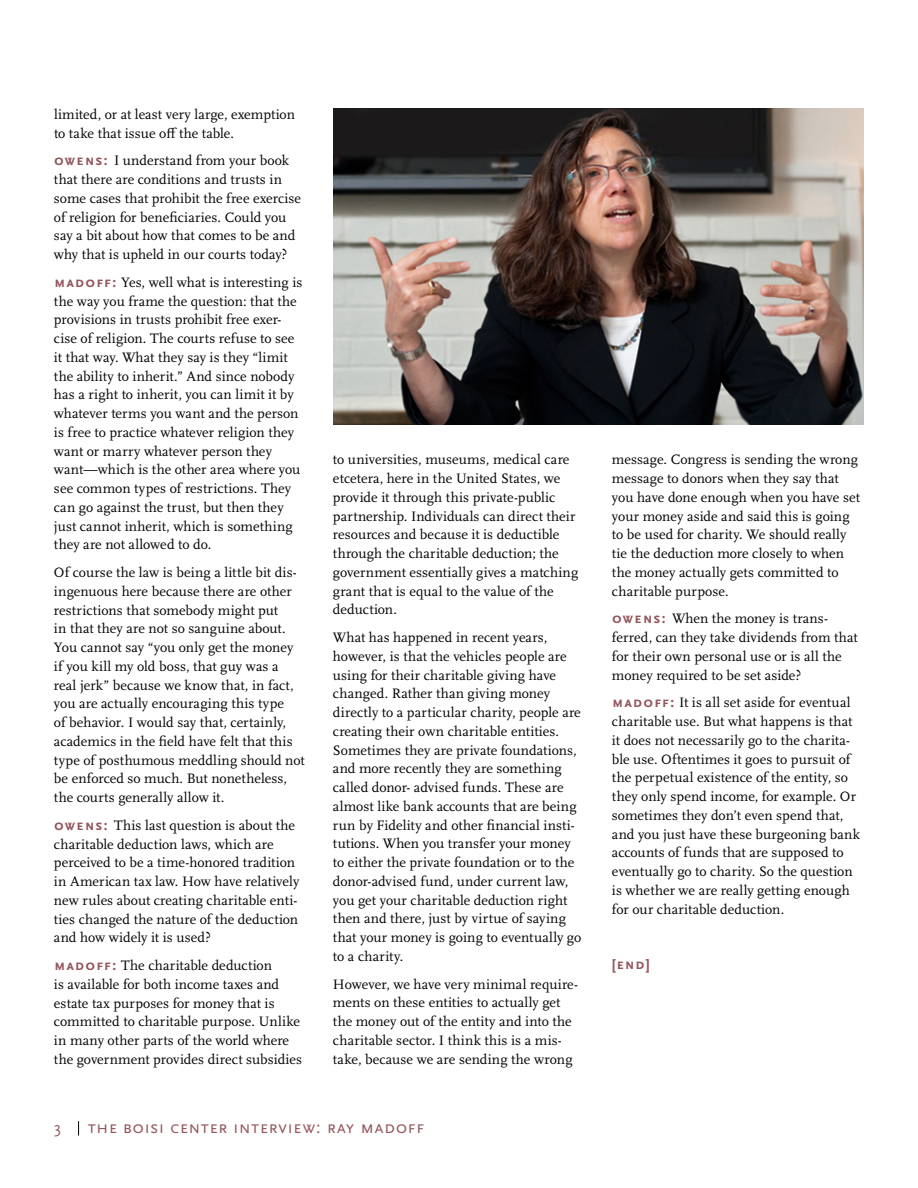
<style>
.page{position:relative;width:918px;height:1188px;background:#fff}
.page>*{position:absolute;margin:0;border:0;box-sizing:border-box;transform-origin:0 0}
.t1{font:18px "Scala Sans OT";letter-spacing:.015em;color:#94575e}
.t2{font:16.5px "Scala Sans OT";color:#94575e}
.t3{font:700 15px "Scala Sans OT";color:#94575e}
.t4{font:14.25px/18.8px "Scala OT";letter-spacing:.005em;color:#000}
.s1{font-family:"Scala Sans OT";font-weight:700;font-size:15px;color:#94575e}
</style>
<div class="page">
<svg style="left:78px;top:1121px;width:1px;height:15px"></svg>
<img style="left:333px;top:108px;width:531px;height:316px">
<p class="t4" style="left:54px;top:105px;width:242px">limited, or at least very large, exemption to take that issue off the table.</p>
<p class="t4" style="left:54px;top:152px;width:249px"><span class="s1">owens:</span> I understand from your book that there are conditions and trusts in some cases that prohibit the free exercise of religion for beneficiaries. Could you say a bit about how that comes to be and why that is upheld in our courts today?</p>
<p class="t4" style="left:54px;top:273px;width:250px"><span class="s1">madoff:</span> Yes, well what is interesting is the way you frame the question: that the provisions in trusts prohibit free exer&shy;cise of religion. The courts refuse to see it that way. What they say is they “limit the ability to inherit.” And since nobody has a right to inherit, you can limit it by whatever terms you want and the person is free to practice whatever religion they want or marry whatever person they want—which is the other area where you see common types of restrictions. They can go against the trust, but then they just cannot inherit, which is something they are not allowed to do.</p>
<p class="t4" style="left:54px;top:563px;width:252px">Of course the law is being a little bit dis&shy;ingenuous here because there are other restrictions that somebody might put<br>in that they are not so sanguine about.<br>You cannot say “you only get the money if you kill my old boss, that guy was a<br>real jerk” because we know that, in fact, you are actually encouraging this type<br>of behavior. I would say that, certainly, academics in the field have felt that this type of posthumous meddling should not be enforced so much. But nonetheless, the courts generally allow it.</p>
<p class="t4" style="left:54px;top:816px;width:247px"><span class="s1">owens:</span> This last question is about the charitable deduction laws, which are perceived to be a time-honored tradition in American tax law. How have relatively new rules about creating charitable enti&shy;ties changed the nature of the deduction and how widely it is used?</p>
<p class="t4" style="left:54px;top:956px;width:250px"><span class="s1">madoff:</span> The charitable deduction<br>is available for both income taxes and estate tax purposes for money that is committed to charitable purpose. Unlike in many other parts of the world where the government provides direct subsidies</p>
<p class="t4" style="left:333px;top:451px;width:247px">to universities, museums, medical care etcetera, here in the United States, we provide it through this private-public partnership. Individuals can direct their resources and because it is deductible through the charitable deduction; the government essentially gives a matching grant that is equal to the value of the deduction.</p>
<p class="t4" style="left:333px;top:629px;width:250px">What has happened in recent years, however, is that the vehicles people are using for their charitable giving have changed. Rather than giving money directly to a particular charity, people are creating their own charitable entities.<br>Sometimes they are private foundations, and more recently they are something called donor- advised funds. These are almost like bank accounts that are being run by Fidelity and other financial insti&shy;tutions. When you transfer your money to either the private foundation or to the donor-advised fund, under current law, you get your charitable deduction right then and there, just by virtue of saying that your money is going to eventually go to a charity.</p>
<p class="t4" style="left:333px;top:975px;width:247px">However, we have very minimal require&shy;ments on these entities to actually get the money out of the entity and into the charitable sector. I think this is a mis&shy;take, because we are sending the wrong</p>
<p class="t2" style="left:54px;top:1119px;width:9px">3</p>
<p class="t1" style="left:88px;top:1118px;width:338px">the boisi center interview: ray madoff</p>
<p class="t4" style="left:612px;top:451px;width:250px">message. Congress is sending the wrong message to donors when they say that you have done enough when you have set your money aside and said this is going to be used for charity. We should really tie the deduction more closely to when the money actually gets committed to charitable purpose.</p>
<p class="t4" style="left:612px;top:610px;width:247px"><span class="s1">owens:</span> When the money is trans&shy;ferred, can they take dividends from that for their own personal use or is all the money required to be set aside?</p>
<p class="t4" style="left:612px;top:694px;width:249px"><span class="s1">madoff:</span> It is all set aside for eventual charitable use. But what happens is that it does not necessarily go to the charita&shy;ble use. Oftentimes it goes to pursuit of the perpetual existence of the entity, so they only spend income, for example. Or sometimes they don’t even spend that, and you just have these burgeoning bank accounts of funds that are supposed to eventually go to charity. So the question is whether we are really getting enough for our charitable deduction.</p>
<p class="t3" style="left:612px;top:956px;width:39px">[end]</p>
</div>
